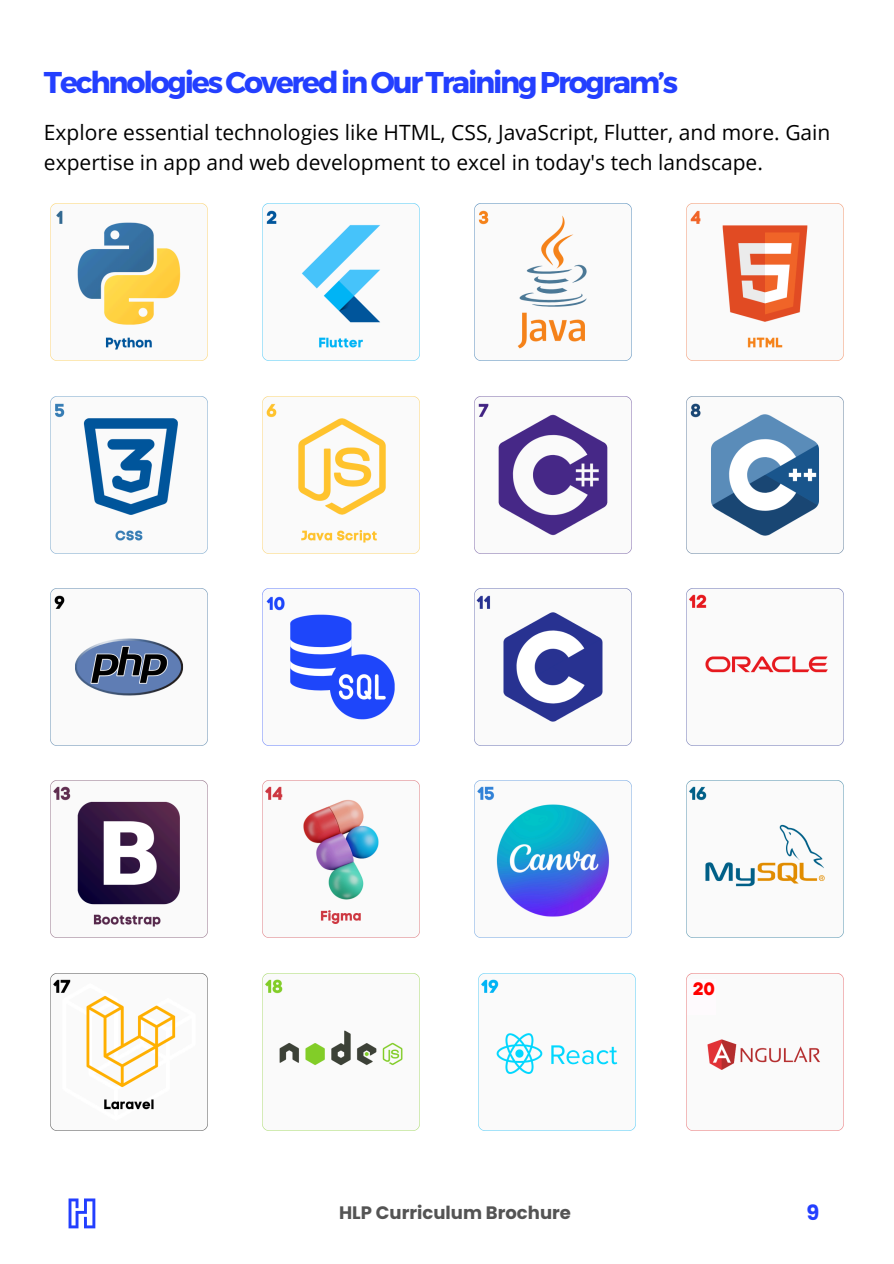
<style>
.page{position:relative;width:894px;height:1264px;background:#fff}
.page>*{position:absolute;margin:0;border:0;box-sizing:border-box;transform-origin:0 0}
.t1{font:700 30px "Montserrat";letter-spacing:-.075em;color:#233fff}
.t2{font:21px/29.2px "Open Sans";color:#000}
.t3{font:700 21px "Poppins";color:#233fff}
.t4{font:700 18px "Poppins";color:#545454}
.t5{font:18px "Code Pro Bold LC";color:#f00}
</style>
<div class="page">
<svg style="left:68px;top:1198px;width:27px;height:30px"></svg>
<img style="left:50px;top:203px;width:158px;height:158px">
<img style="left:262px;top:203px;width:158px;height:158px">
<img style="left:474px;top:203px;width:158px;height:158px">
<img style="left:686px;top:203px;width:158px;height:158px">
<img style="left:50px;top:396px;width:158px;height:158px">
<img style="left:262px;top:396px;width:158px;height:158px">
<img style="left:474px;top:396px;width:158px;height:158px">
<img style="left:686px;top:396px;width:158px;height:158px">
<img style="left:50px;top:588px;width:158px;height:158px">
<img style="left:262px;top:588px;width:158px;height:158px">
<img style="left:474px;top:588px;width:158px;height:158px">
<img style="left:686px;top:588px;width:158px;height:158px">
<img style="left:50px;top:780px;width:158px;height:158px">
<img style="left:262px;top:780px;width:158px;height:158px">
<img style="left:474px;top:780px;width:158px;height:158px">
<img style="left:686px;top:780px;width:158px;height:158px">
<img style="left:50px;top:973px;width:158px;height:158px">
<img style="left:262px;top:973px;width:158px;height:158px">
<img style="left:686px;top:973px;width:158px;height:158px">
<div style="left:687px;top:979px;width:28px;height:35px;background:#fefafd"></div>
<img style="left:478px;top:973px;width:158px;height:158px">
<p class="t1" style="left:44px;top:63px;width:635px">Technologies Covered in Our Training Program’s</p>
<p class="t2" style="left:44px;top:118px;width:787px">Explore essential technologies like HTML, CSS, JavaScript, Flutter, and more. Gain expertise in app and web development to excel in today's tech landscape.</p>
<p class="t5" style="left:693px;top:978px;width:24px">20</p>
<h1 class="t4" style="left:339px;top:1200px;width:233px">HLP Curriculum Brochure</h1>
<h2 class="t3" style="left:806px;top:1198px;width:14px">9</h2>
</div>
